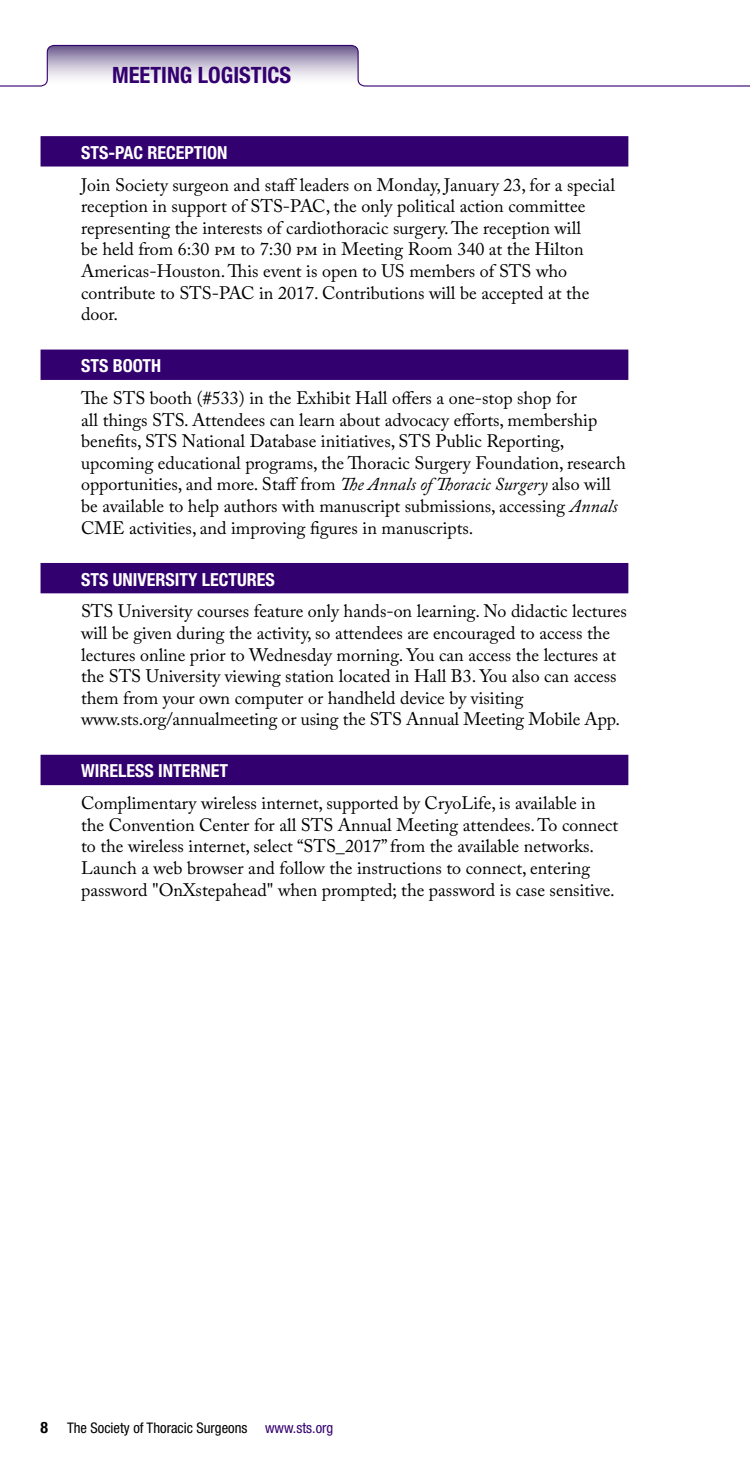
<style>
.page{position:relative;width:750px;height:1479px;background:#fff}
.page>*{position:absolute;margin:0;border:0;box-sizing:border-box;transform-origin:0 0}
.t1{font:700 condensed 22.5px "Helvetica Neue";color:#33006f}
.t2{font:18px/21.6px "Adobe Caslon Pro";color:#000}
.t3{font:700 condensed 18px "Helvetica Neue";color:#fff}
.t4{font:condensed 14.62px "Helvetica Neue";color:#000}
.s1{font-style:italic}
.s2{font-weight:700;font-size:15.75px}
.s3{color:#33006f}
</style>
<div class="page">
<svg style="left:0;top:45px;width:749px;height:41px"></svg>
<div style="left:40px;top:136px;width:588px;height:30px;background:#33006f"></div>
<div style="left:40px;top:349px;width:588px;height:31px;background:#33006f"></div>
<div style="left:40px;top:563px;width:588px;height:30px;background:#33006f"></div>
<div style="left:40px;top:754px;width:588px;height:31px;background:#33006f"></div>
<p class="t1" style="left:112px;top:61px;width:181px">MEETING LOGISTICS</p>
<p class="t3" style="left:81px;top:141px;width:148px">STS-PAC RECEPTION</p>
<p class="t2" style="left:81px;top:173px;width:535px">Join Society surgeon and staff leaders on Monday, January 23, for a special reception in support of STS-PAC, the only political action committee representing the interests of cardiothoracic surgery. The reception will<br>be held from 6:30 pm to 7:30 pm in Meeting Room 340 at the Hilton Americas-Houston. This event is open to US members of STS who contribute to STS-PAC in 2017. Contributions will be accepted at the door.</p>
<p class="t3" style="left:81px;top:355px;width:81px">STS BOOTH</p>
<p class="t2" style="left:81px;top:387px;width:546px">The STS booth (#533) in the Exhibit Hall offers a one-stop shop for<br>all things STS. Attendees can learn about advocacy efforts, membership benefits, STS National Database initiatives, STS Public Reporting, upcoming educational programs, the Thoracic Surgery Foundation, research opportunities, and more. Staff from <span class="s1">The Annals of Thoracic Surgery</span> also will be available to help authors with manuscript submissions, accessing <span class="s1">Annals </span>CME activities, and improving figures in manuscripts.</p>
<p class="t3" style="left:81px;top:568px;width:195px">STS UNIVERSITY LECTURES</p>
<p class="t2" style="left:81px;top:600px;width:547px">STS University courses feature only hands-on learning. No didactic lectures will be given during the activity, so attendees are encouraged to access the lectures online prior to Wednesday morning. You can access the lectures at the STS University viewing station located in Hall B3. You also can access them from your own computer or handheld device by visiting www.sts.org/annualmeeting or using the STS Annual Meeting Mobile App.</p>
<p class="t3" style="left:81px;top:760px;width:148px">WIRELESS INTERNET</p>
<p class="t2" style="left:81px;top:792px;width:538px">Complimentary wireless internet, supported by CryoLife, is available in the Convention Center for all STS Annual Meeting attendees. To connect to the wireless internet, select “STS_2017” from the available networks.<br>Launch a web browser and follow the instructions to connect, entering password "OnXstepahead" when prompted; the password is case sensitive.</p>
<p class="t4" style="left:40px;top:1419px;width:294px"><span class="s2">8</span> The Society of Thoracic Surgeons <span class="s3">www.sts.org</span></p>
</div>
